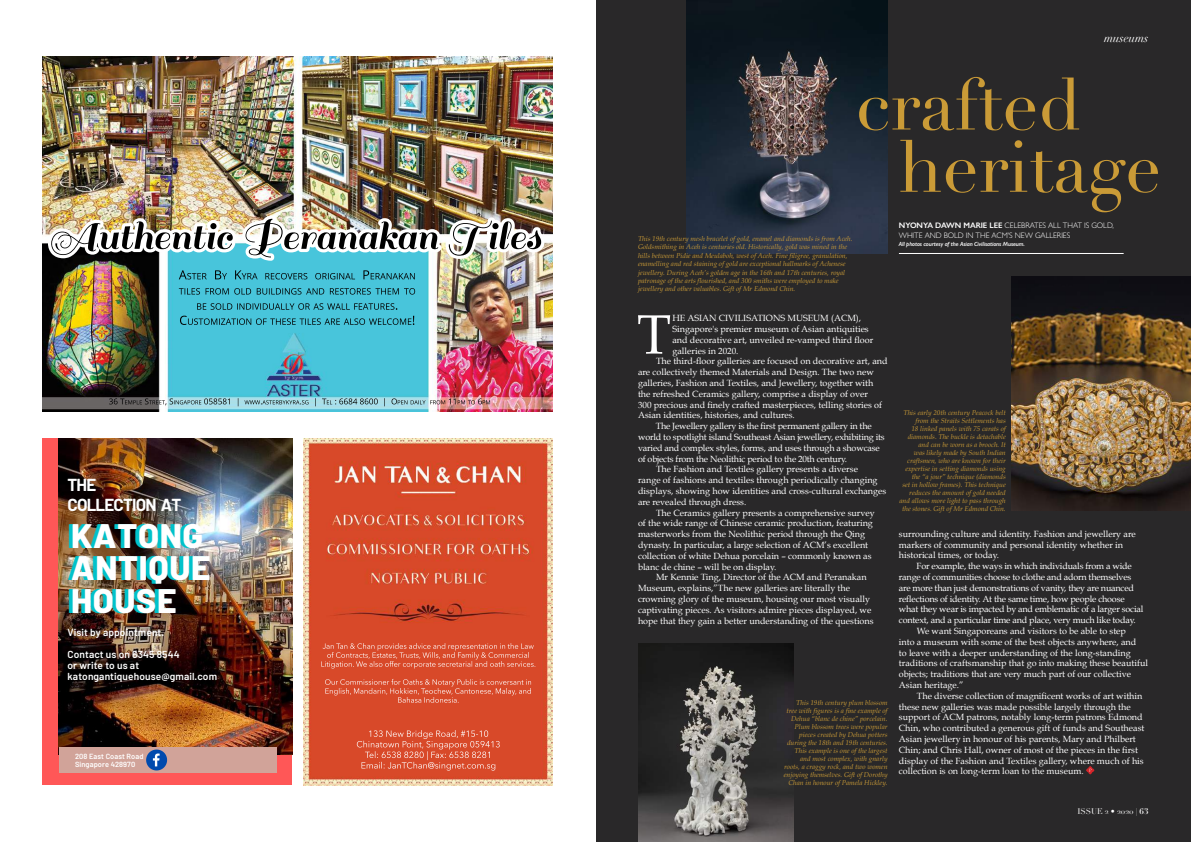
<style>
.page{position:relative;width:1191px;height:842px;background:#fff}
.page>*{position:absolute;margin:0;border:0;box-sizing:border-box;transform-origin:0 0}
.t1{font:72px/62.3px "Didot";color:#ca9b37}
.t2{font:55.4px "Book Antiqua";color:#fff}
.t3{font:800 34px/32.1px "Barlow";letter-spacing:.015em;color:#fff}
.t4{font:700 17px/19.9px "Barlow";letter-spacing:-.05em;color:#fff}
.t5{font:italic 12px "Didot";color:#fff}
.t6{font:600 10.1px/22.2px "Barlow";letter-spacing:.01em;color:#fff}
.t7{font:9px/10.8px "Book Antiqua";color:#fff}
.t8{font:9px "Book Antiqua";letter-spacing:-.02em;color:#fff}
.t9{font:300 8px/10px "Gill Sans Nova";letter-spacing:-.01em;color:#fff}
.t10{font:8px "Didot";color:#fff}
.t11{font:600 7.4px/8.7px "Barlow";letter-spacing:.01em;color:#fff}
.t12{font:italic 7px/8px "Book Antiqua";color:#ca9b37;text-align:right}
.t13{font:italic 600 6px "Gill Sans Nova";letter-spacing:-.02em;color:#fff}
.s1{font-weight:600}
.s2{font-weight:700}
</style>
<div class="page">
<img style="left:43px;top:57px;width:510px;height:355px">
<img style="left:242px;top:217px;width:199px;height:44px">
<div style="left:596px;top:0;width:595px;height:842px;background:#292829"></div>
<img style="left:1011px;top:276px;width:180px;height:235px">
<img style="left:638px;top:644px;width:155px;height:198px">
<img style="left:303px;top:438px;width:250px;height:347px">
<div style="left:43px;top:438px;width:249px;height:347px;background:#ff5757"></div>
<img style="left:59px;top:438px;width:233px;height:317px">
<div style="left:59px;top:747px;width:217px;height:26px;background:#d1a399"></div>
<svg style="left:146px;top:749px;width:21px;height:21px"></svg>
<svg style="left:1086px;top:766px;width:8px;height:8px"></svg>
<img style="left:687px;top:0;width:200px;height:253px">
<hr style="left:899px;top:253px;width:224px;height:1px;background:#fff">
<h3 class="t4" style="left:67px;top:475px;width:115px">THE<br>COLLECTION AT</h3>
<h3 class="t3" style="left:71px;top:520px;width:141px">KATONG<br>ANTIQUE<br>HOUSE</h3>
<p class="t6" style="left:67px;top:621px;width:114px">Visit by appointment.<br>Contact us on 6345 8544</p>
<p class="t6" style="left:68px;top:660px;width:151px;line-height:11.1px">or write to us at katongantiquehouse@gmail.com</p>
<p class="t11" style="left:75px;top:751px;width:70px">208 East Coast Road<br>Singapore 428970</p>
<h3 class="t5" style="left:1104px;top:30px;width:46px">museums</h3>
<h1 class="t1" style="left:898px;top:75px;width:264px;text-indent:-43px">crafted heritage</h1>
<p class="t9" style="left:899px;top:220px;width:216px"><span class="s1">NYONYA DAWN MARIE LEE</span> CELEBRATES ALL THAT IS GOLD,<br>WHITE AND BOLD IN THE ACM'S NEW GALLERIES</p>
<p class="t13" style="left:899px;top:240px;width:127px">All photos courtesy of the Asian Civilisations Museum.</p>
<p class="t12" style="left:638px;top:235px;width:216px;line-height:8.4px;text-align:left">This 19th century mesh bracelet of gold, enamel and diamonds is from Aceh.<br>Goldsmithing in Aceh is centuries old. Historically, gold was mined in the hills between Pidie and Meulaboh, west of Aceh. Fine filigree, granulation, enamelling and red staining of gold are exceptional hallmarks of Achenese jewellery. During Aceh’s golden age in the 16th and 17th centuries, royal patronage of the arts flourished, and 300 smiths were employed to make jewellery and other valuables. Gift of Mr Edmond Chin.</p>
<h2 class="t2" style="left:637px;top:300px;width:35px">T</h2>
<p class="t7" style="left:672px;top:313px;width:190px">HE ASIAN CIVILISATIONS MUSEUM (ACM),</p>
<p class="t7" style="left:672px;top:323px;width:198px">Singapore's premier museum of Asian antiquities</p>
<p class="t7" style="left:672px;top:334px;width:202px">and decorative art, unveiled re-vamped third floor</p>
<p class="t7" style="left:672px;top:345px;width:67px">galleries in 2020.</p>
<p class="t7" style="left:656px;top:356px;width:233px">The third-floor galleries are focused on decorative art, and</p>
<p class="t7" style="left:638px;top:367px;width:237px">are collectively themed Materials and Design. The two new</p>
<p class="t7" style="left:638px;top:377px;width:237px">galleries, Fashion and Textiles, and Jewellery, together with</p>
<p class="t7" style="left:638px;top:388px;width:232px">the refreshed Ceramics gallery, comprise a display of over</p>
<p class="t7" style="left:638px;top:399px;width:246px">300 precious and finely crafted masterpieces, telling stories of</p>
<p class="t7" style="left:638px;top:410px;width:158px">Asian identities, histories, and cultures.</p>
<p class="t8" style="left:655px;top:420px;width:217px">The Jewellery gallery is the first permanent gallery in the</p>
<p class="t8" style="left:638px;top:431px;width:248px">world to spotlight island Southeast Asian jewellery, exhibiting its</p>
<p class="t8" style="left:638px;top:442px;width:243px">varied and complex styles, forms, and uses through a showcase</p>
<p class="t8" style="left:638px;top:453px;width:211px">of objects from the Neolithic period to the 20th century.</p>
<p class="t7" style="left:656px;top:464px;width:203px">The Fashion and Textiles gallery presents a diverse</p>
<p class="t7" style="left:638px;top:475px;width:241px">range of fashions and textiles through periodically changing</p>
<p class="t7" style="left:638px;top:485px;width:250px">displays, showing how identities and cross-cultural exchanges</p>
<p class="t7" style="left:638px;top:496px;width:110px">are revealed through dress.</p>
<p class="t7" style="left:656px;top:507px;width:220px">The Ceramics gallery presents a comprehensive survey</p>
<p class="t7" style="left:638px;top:518px;width:236px">of the wide range of Chinese ceramic production, featuring</p>
<p class="t7" style="left:638px;top:529px;width:228px">masterworks from the Neolithic period through the Qing</p>
<p class="t7" style="left:638px;top:539px;width:232px">dynasty. In particular, a large selection of ACM’s excellent</p>
<p class="t7" style="left:638px;top:550px;width:235px">collection of white Dehua porcelain – commonly known as</p>
<p class="t7" style="left:638px;top:561px;width:140px">blanc de chine – will be on display.</p>
<p class="t7" style="left:656px;top:572px;width:212px">Mr Kennie Ting, Director of the ACM and Peranakan</p>
<p class="t7" style="left:638px;top:583px;width:214px">Museum, explains,”The new galleries are literally the</p>
<p class="t7" style="left:638px;top:593px;width:233px">crowning glory of the museum, housing our most visually</p>
<p class="t7" style="left:638px;top:604px;width:235px">captivating pieces. As visitors admire pieces displayed, we</p>
<p class="t7" style="left:638px;top:615px;width:237px">hope that they gain a better understanding of the questions</p>
<p class="t12" style="left:784px;top:699px;width:105px">This 19th century plum blossom<br>tree with figures is a fine example of Dehua “blanc de chine” porcelain.<br>Plum blossom trees were popular pieces created by Dehua potters during the 18th and 19th centuries.<br>This example is one of the largest and most complex, with gnarly roots, a craggy rock, and two women enjoying themselves. Gift of Dorothy Chan in honour of Pamela Hickley.</p>
<p class="t12" style="left:899px;top:408px;width:108px">This early 20th century Peacock belt from the Straits Settlements has<br>18 linked panels with 75 carats of diamonds. The buckle is detachable and can be worn as a brooch. It<br>was likely made by South Indian craftsmen, who are known for their expertise in setting diamonds using the “a jour” technique (diamonds<br>set in hollow frames). This technique reduces the amount of gold needed and allows more light to pass through the stones. Gift of Mr Edmond Chin.</p>
<p class="t7" style="left:899px;top:528px;width:238px">surrounding culture and identity. Fashion and jewellery are markers of community and personal identity whether in historical times, or today.</p>
<p class="t8" style="left:916px;top:561px;width:217px">For example, the ways in which individuals from a wide</p>
<p class="t8" style="left:899px;top:571px;width:234px">range of communities choose to clothe and adorn themselves</p>
<p class="t8" style="left:899px;top:582px;width:237px">are more than just demonstrations of vanity, they are nuanced</p>
<p class="t8" style="left:899px;top:593px;width:227px">reflections of identity. At the same time, how people choose</p>
<p class="t8" style="left:899px;top:604px;width:246px">what they wear is impacted by and emblematic of a larger social</p>
<p class="t8" style="left:899px;top:615px;width:238px">context, and a particular time and place, very much like today.</p>
<p class="t7" style="left:917px;top:626px;width:211px">We want Singaporeans and visitors to be able to step</p>
<p class="t7" style="left:899px;top:636px;width:239px">into a museum with some of the best objects anywhere, and</p>
<p class="t7" style="left:899px;top:647px;width:233px">to leave with a deeper understanding of the long-standing</p>
<p class="t7" style="left:899px;top:658px;width:251px">traditions of craftsmanship that go into making these beautiful</p>
<p class="t7" style="left:899px;top:669px;width:234px">objects; traditions that are very much part of our collective</p>
<p class="t7" style="left:899px;top:680px;width:66px">Asian heritage.”</p>
<p class="t7" style="left:917px;top:690px;width:227px">The diverse collection of magnificent works of art within</p>
<p class="t7" style="left:899px;top:701px;width:233px">these new galleries was made possible largely through the</p>
<p class="t7" style="left:899px;top:712px;width:245px">support of ACM patrons, notably long-term patrons Edmond</p>
<p class="t7" style="left:899px;top:723px;width:247px">Chin, who contributed a generous gift of funds and Southeast</p>
<p class="t7" style="left:899px;top:734px;width:238px">Asian jewellery in honour of his parents, Mary and Philbert</p>
<p class="t7" style="left:899px;top:744px;width:241px">Chin; and Chris Hall, owner of most of the pieces in the first</p>
<p class="t7" style="left:899px;top:755px;width:246px">display of the Fashion and Textiles gallery, where much of his</p>
<p class="t7" style="left:899px;top:766px;width:186px">collection is on long-term loan to the museum.</p>
<p class="t10" style="left:1077px;top:806px;width:73px">ISSUE 2 • 2020 | <span class="s2">63</span></p>
</div>
